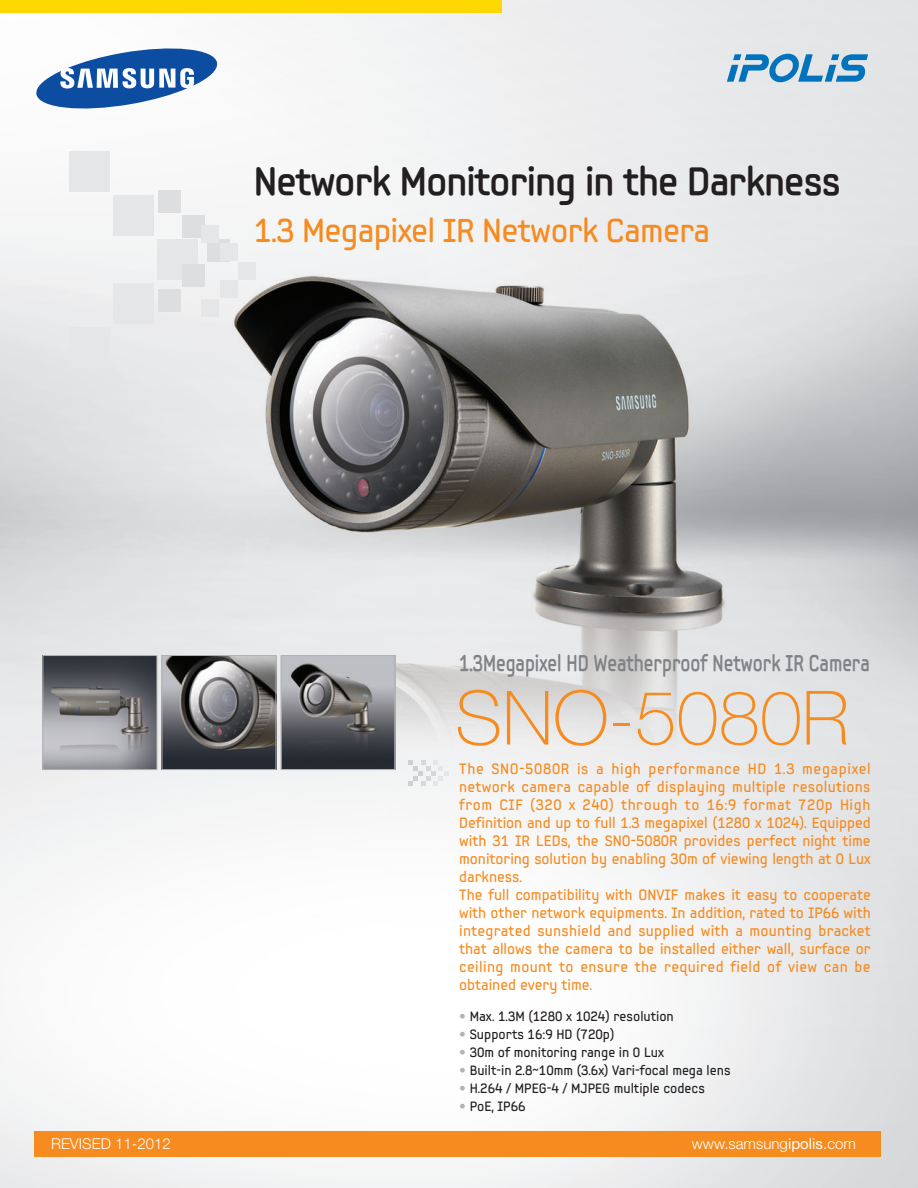
<style>
.page{position:relative;width:918px;height:1188px;background:#fff}
.page>*{position:absolute;margin:0;border:0;box-sizing:border-box;transform-origin:0 0}
.t1{font:100 75px "Helvetica Neue";color:#f68b1f}
.t2{font:700 39px "Samsung Imagination Modern";letter-spacing:-.02em;color:#231f20}
.t3{font:33px "Samsung Imagination Modern";letter-spacing:-.02em;color:#f68b1f}
.t4{font:700 22.5px "Samsung Imagination Modern";color:#808285;scale:.83 1}
.t5{font:15px/18px "Samsung Imagination Modern";color:#f68b1f;text-align:justify}
.t6{font:300 15px "Helvetica Neue";color:#fff}
.t7{font:13.5px "Samsung Imagination Modern";color:#231f20}
.s1{font-family:"Helvetica Neue";font-weight:300;color:#b2b3b7}
.s2{font-weight:400}
</style>
<div class="page">
<img style="left:0;top:0;width:918px;height:1188px">
<div style="left:34px;top:1131px;width:846px;height:26px;background:#f68b1f"></div>
<div style="left:0;top:0;width:502px;height:13px;background:#ffd801"></div>
<svg style="left:727px;top:54px;width:141px;height:28px;background:#7ab0d3"></svg>
<svg style="left:408px;top:761px;width:40px;height:25px"></svg>
<div style="left:69px;top:151px;width:41px;height:41px;background:#e5e6e8"></div>
<div style="left:113px;top:195px;width:41px;height:41px;background:#e5e6e8"></div>
<div style="left:157px;top:239px;width:40px;height:41px;background:#e5e6e8"></div>
<div style="left:113px;top:283px;width:41px;height:41px;background:#e5e6e8"></div>
<div style="left:69px;top:327px;width:41px;height:40px;background:#e5e6e8"></div>
<div style="left:158px;top:190px;width:23px;height:23px;background:#dddee0"></div>
<div style="left:182px;top:215px;width:23px;height:23px;background:#dddee0"></div>
<div style="left:207px;top:239px;width:23px;height:23px;background:#dddee0"></div>
<div style="left:182px;top:264px;width:23px;height:23px;background:#dddee0"></div>
<div style="left:158px;top:289px;width:23px;height:23px;background:#dddee0"></div>
<div style="left:202px;top:225px;width:17px;height:17px;background:#e5e6e8"></div>
<div style="left:220px;top:243px;width:17px;height:18px;background:#e5e6e8"></div>
<div style="left:239px;top:262px;width:17px;height:17px;background:#e5e6e8"></div>
<div style="left:220px;top:280px;width:17px;height:18px;background:#e5e6e8"></div>
<div style="left:202px;top:299px;width:17px;height:17px;background:#e5e6e8"></div>
<svg style="left:35px;top:44px;width:183px;height:69px"></svg>
<img style="left:45px;top:657px;width:110px;height:111px">
<div style="left:43px;top:655px;width:114px;height:115px;border:1px solid #b2b3b7"></div>
<img style="left:164px;top:657px;width:110px;height:111px">
<div style="left:162px;top:655px;width:114px;height:115px;border:1px solid #b2b3b7"></div>
<img style="left:283px;top:658px;width:110px;height:110px">
<div style="left:281px;top:655px;width:114px;height:115px;border:1px solid #b2b3b7"></div>
<p class="t2" style="left:254px;top:157px;width:589px">Network Monitoring in the Darkness</p>
<p class="t3" style="left:254px;top:209px;width:458px">1.3 Megapixel IR Network Camera</p>
<p class="t6" style="left:51px;top:1134px;width:121px">REVISED 11-2012</p>
<p class="t4" style="left:459px;top:649px;width:496px">1.3Megapixel HD Weatherproof Network IR Camera</p>
<p class="t1" style="left:455px;top:675px;width:396px">SNO-5080R</p>
<p class="t5" style="left:459px;top:760px;width:413px">The SNO-5080R is a high performance HD 1.3 megapixel network camera capable of displaying multiple resolutions from CIF (320 x 240) through to 16:9 format 720p High Definition and up to full 1.3 megapixel (1280 x 1024). Equipped with 31 IR LEDs, the SNO-5080R provides perfect night time monitoring solution by enabling 30m of viewing length at 0 Lux darkness.</p>
<p class="t5" style="left:459px;top:886px;width:413px">The full compatibility with ONVIF makes it easy to cooperate with other network equipments. In addition, rated to IP66 with integrated sunshield and supplied with a mounting bracket that allows the camera to be installed either wall, surface or ceiling mount to ensure the required field of view can be obtained every time.</p>
<p class="t7" style="left:459px;top:1007px;width:216px"><span class="s1">•</span> Max. 1.3M (1280 x 1024) resolution</p>
<p class="t7" style="left:459px;top:1025px;width:157px"><span class="s1">•</span> Supports 16:9 HD (720p)</p>
<p class="t7" style="left:459px;top:1043px;width:206px"><span class="s1">•</span> 30m of monitoring range in 0 Lux</p>
<p class="t7" style="left:459px;top:1061px;width:273px"><span class="s1">•</span> Built-in 2.8~10mm (3.6x) Vari-focal mega lens</p>
<p class="t7" style="left:459px;top:1079px;width:247px"><span class="s1">•</span> H.264 / MPEG-4 / MJPEG multiple codecs</p>
<p class="t7" style="left:459px;top:1097px;width:68px"><span class="s1">•</span> PoE, IP66</p>
<p class="t6" style="left:692px;top:1134px;width:166px">www.samsung<span class="s2">ipolis</span>.com</p>
</div>
